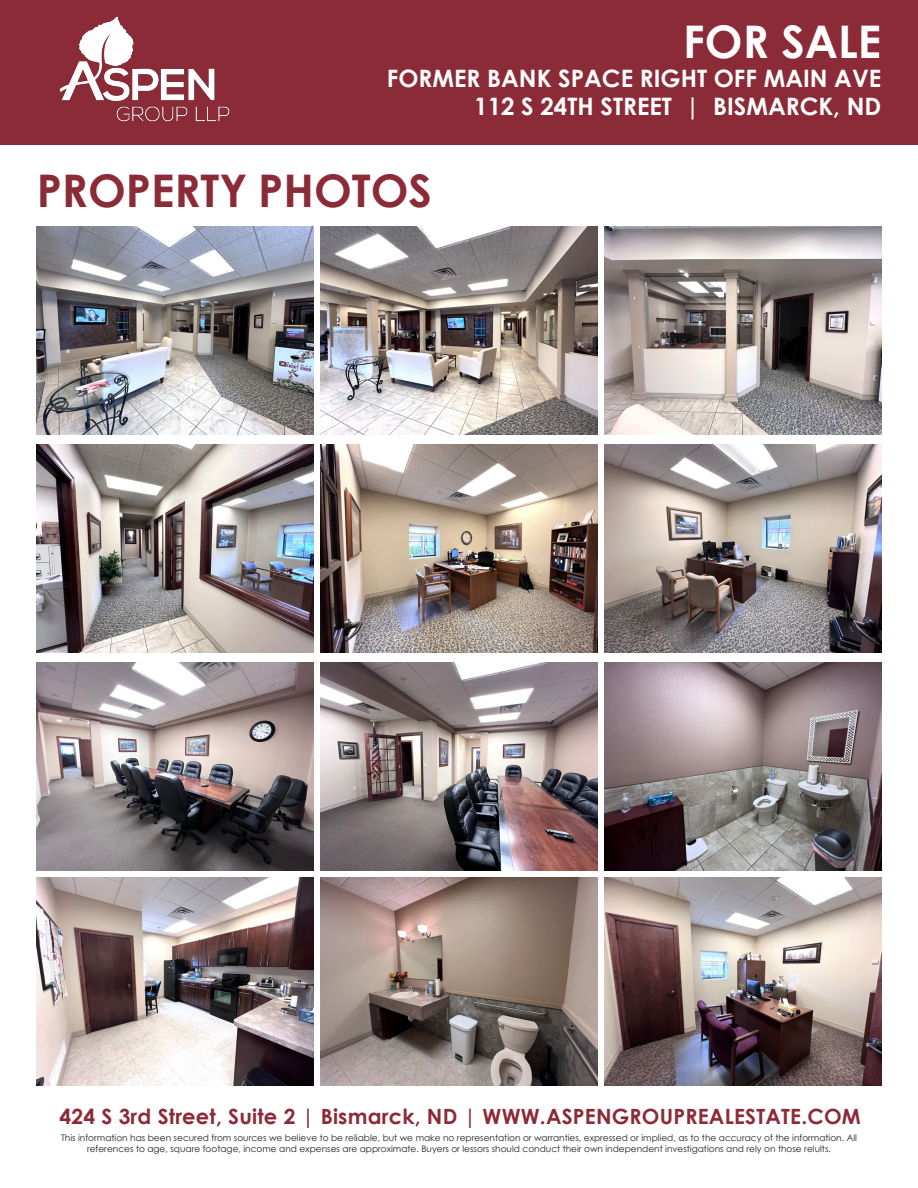
<style>
.page{position:relative;width:918px;height:1188px;background:#fff}
.page>*{position:absolute;margin:0;border:0;box-sizing:border-box;transform-origin:0 0}
.t1{font:700 45px "Century Gothic";color:#8c2b38}
.t2{font:700 45px "Century Gothic";color:#fff}
.t3{font:700 24px "Century Gothic";color:#fff}
.t4{font:700 21px "Century Gothic";letter-spacing:.01em;color:#8c2b38}
.t5{font:9px/10.8px "Century Gothic";color:#231f20;text-align:center}
</style>
<div class="page">
<div style="left:0;top:0;width:918px;height:145px;background:#8c2b38"></div>
<img style="left:59px;top:16px;width:171px;height:106px">
<img style="left:37px;top:227px;width:276px;height:207px">
<img style="left:37px;top:445px;width:276px;height:207px">
<img style="left:37px;top:663px;width:276px;height:207px">
<img style="left:37px;top:878px;width:276px;height:207px">
<img style="left:321px;top:227px;width:276px;height:207px">
<img style="left:321px;top:445px;width:276px;height:207px">
<img style="left:321px;top:663px;width:276px;height:207px">
<img style="left:321px;top:878px;width:276px;height:207px">
<img style="left:605px;top:227px;width:276px;height:207px">
<img style="left:605px;top:445px;width:276px;height:207px">
<img style="left:605px;top:663px;width:276px;height:207px">
<img style="left:605px;top:878px;width:276px;height:207px">
<p class="t2" style="left:683px;top:7px;width:199px">FOR SALE</p>
<p class="t3" style="left:387px;top:60px;width:496px">FORMER BANK SPACE RIGHT OFF MAIN AVE</p>
<p class="t3" style="left:474px;top:88px;width:409px">112 S 24TH STREET | BISMARCK, ND</p>
<p class="t1" style="left:37px;top:157px;width:397px">PROPERTY PHOTOS</p>
<p class="t4" style="left:59px;top:1100px;width:803px">424 S 3rd Street, Suite 2 | Bismarck, ND | WWW.ASPENGROUPREALESTATE.COM</p>
<p class="t5" style="left:61px;top:1132px;width:797px">This information has been secured from sources we believe to be reliable, but we make no representation or warranties, expressed or implied, as to the accuracy of the information. All references to age, square footage, income and expenses are approximate. Buyers or lessors should conduct their own independent investigations and rely on those relults.</p>
</div>
